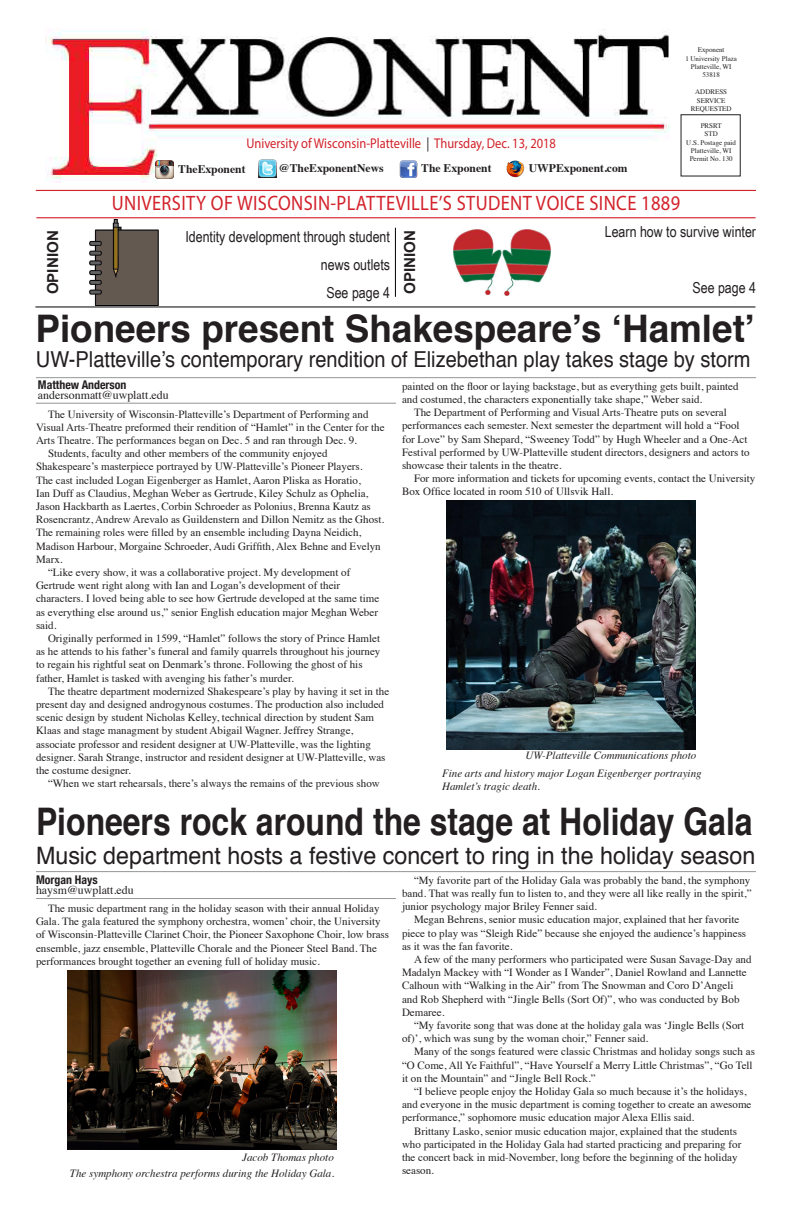
<style>
.page{position:relative;width:792px;height:1224px;background:#fff}
.page>*{position:absolute;margin:0;border:0;box-sizing:border-box;transform-origin:0 0}
.t1{font:700 38px "Helvetica";color:#231f20;scale:.84 1}
.t2{font:700 38px "Helvetica";color:#231f20}
.t3{font:24px "Helvetica";color:#231f20}
.t4{font:22px "Helvetica";color:#231f20;scale:.91 1}
.Headlines{font:20.9px "Myriad Pro";letter-spacing:.02em;color:#d3222b;scale:.88 1}
.t5{font:15.2px/28px "Arial Narrow";color:#231f20;text-align:right}
.t6{font:700 15.2px "Arial";color:#231f20}
.Headlines-2{font:14.1px "Myriad Pro";color:#d1232a;scale:.88 1}
.t7{font:12px "Times";color:#231f20}
.t8{font:700 condensed 12px "Helvetica Neue";color:#231f20}
.t9{font:700 11.7px "Times";color:#231f20}
.t10{font:11px/13.2px "Times";color:#231f20}
.t11{font:italic 11px/13.2px "Times";color:#231f20}
.t12{font:7px/8.4px "Times";color:#231f20;text-align:center}
.s1{color:#231f20}
</style>
<div class="page">
<img style="left:46px;top:29px;width:624px;height:154px">
<div style="left:681px;top:114px;width:60px;height:63px;border:1px solid #231f20"></div>
<img style="left:259px;top:159px;width:18px;height:18px">
<img style="left:399px;top:160px;width:18px;height:17px">
<img style="left:507px;top:160px;width:18px;height:18px">
<img style="left:156px;top:160px;width:18px;height:19px">
<hr style="left:36px;top:190px;width:720px;height:1px;background:#d1232a">
<hr style="left:36px;top:217px;width:720px;height:1px;background:#d1232a">
<hr style="left:395px;top:228px;width:1px;height:69px;background:#000">
<hr style="left:35px;top:307px;width:720px;height:1px;background:#000">
<hr style="left:36px;top:377px;width:720px;height:1px;background:#939598">
<hr style="left:36px;top:403px;width:360px;height:1px;background:#939598">
<hr style="left:36px;top:898px;width:360px;height:1px;background:#939598">
<hr style="left:36px;top:871px;width:720px;height:1px;background:#939598">
<img style="left:68px;top:971px;width:268px;height:179px">
<img style="left:89px;top:219px;width:69px;height:86px">
<img style="left:454px;top:229px;width:97px;height:67px">
<img style="left:446px;top:501px;width:249px;height:248px">
<p class="t12" style="left:698px;top:45px;width:28px">Exponent</p>
<p class="t12" style="left:685px;top:54px;width:53px">1 University Plaza</p>
<p class="t12" style="left:691px;top:62px;width:42px">Platteville, WI</p>
<p class="t12" style="left:702px;top:70px;width:19px">53818</p>
<p class="t12" style="left:695px;top:87px;width:33px">ADDRESS</p>
<p class="t12" style="left:697px;top:96px;width:30px">SERVICE</p>
<p class="t12" style="left:691px;top:104px;width:42px">REQUESTED</p>
<p class="t12" style="left:701px;top:121px;width:22px">PRSRT</p>
<p class="t12" style="left:686px;top:129px;width:51px">STD<br>U.S. Postage paid</p>
<p class="t12" style="left:691px;top:146px;width:42px">Platteville, WI</p>
<p class="t12" style="left:690px;top:154px;width:44px">Permit No. 130</p>
<p class="Headlines-2" style="left:246px;top:135px;width:353px">University of Wisconsin-Platteville <span class="s1">|</span> Thursday, Dec. 13, 2018</p>
<p class="t9" style="left:279px;top:157px;width:106px">@TheExponentNews</p>
<p class="t9" style="left:421px;top:156px;width:72px">The Exponent</p>
<p class="t9" style="left:529px;top:157px;width:100px">UWPExponent.com</p>
<p class="Headlines" style="left:112px;top:190px;width:647px">UNIVERSITY OF WISCONSIN-PLATTEVILLE’S STUDENT VOICE SINCE 1889</p>
<p class="t9" style="left:178px;top:158px;width:69px">TheExponent</p>
<p class="t6" style="left:43px;top:294px;width:66px;rotate:-90deg">OPINION</p>
<p class="t6" style="left:400px;top:294px;width:66px;rotate:-90deg">OPINION</p>
<p class="t5" style="left:605px;top:217px;width:153px">Learn how to survive winter</p>
<p class="t5" style="left:185px;top:222px;width:206px">Identity development through student news outlets</p>
<p class="t5" style="left:326px;top:278px;width:65px">See page 4</p>
<p class="t2" style="left:35px;top:298px;width:721px">Pioneers present Shakespeare’s ‘Hamlet’</p>
<p class="t4" style="left:36px;top:342px;width:787px">UW-Platteville’s contemporary rendition of Elizebethan play takes stage by storm</p>
<p class="t5" style="left:693px;top:273px;width:65px">See page 4</p>
<p class="t8" style="left:38px;top:375px;width:90px">Matthew Anderson</p>
<p class="t7" style="left:38px;top:384px;width:132px">andersonmatt@uwplatt.edu</p>
<p class="t10" style="left:36px;top:406px;width:350px;text-indent:12px">The University of Wisconsin-Platteville’s Department of Performing and<br>Visual Arts-Theatre preformed their rendition of “Hamlet” in the Center for the<br>Arts Theatre. The performances began on Dec. 5 and ran through Dec. 9.</p>
<p class="t10" style="left:36px;top:446px;width:350px;text-indent:12px">Students, faculty and other members of the community enjoyed Shakespeare’s masterpiece portrayed by UW-Platteville’s Pioneer Players.<br>The cast included Logan Eigenberger as Hamlet, Aaron Pliska as Horatio,<br>Ian Duff as Claudius, Meghan Weber as Gertrude, Kiley Schulz as Ophelia, Jason Hackbarth as Laertes, Corbin Schroeder as Polonius, Brenna Kautz as Rosencrantz, Andrew Arevalo as Guildenstern and Dillon Nemitz as the Ghost.<br>The remaining roles were filled by an ensemble including Dayna Neidich, Madison Harbour, Morgaine Schroeder, Audi Griffith, Alex Behne and Evelyn Marx.</p>
<p class="t10" style="left:36px;top:565px;width:345px;text-indent:12px">“Like every show, it was a collaborative project. My development of Gertrude went right along with Ian and Logan’s development of their characters. I loved being able to see how Gertrude developed at the same time as everything else around us,” senior English education major Meghan Weber said.</p>
<p class="t10" style="left:36px;top:631px;width:346px;text-indent:12px">Originally performed in 1599, “Hamlet” follows the story of Prince Hamlet as he attends to his father’s funeral and family quarrels throughout his journey to regain his rightful seat on Denmark’s throne. Following the ghost of his father, Hamlet is tasked with avenging his father’s murder.</p>
<p class="t10" style="left:36px;top:684px;width:355px;text-indent:12px">The theatre department modernized Shakespeare’s play by having it set in the present day and designed androgynous costumes. The production also included scenic design by student Nicholas Kelley, technical direction by student Sam Klaas and stage managment by student Abigail Wagner. Jeffrey Strange, associate professor and resident designer at UW-Platteville, was the lighting designer. Sarah Strange, instructor and resident designer at UW-Platteville, was the costume designer.</p>
<p class="t10" style="left:48px;top:776px;width:333px">“When we start rehearsals, there’s always the remains of the previous show</p>
<p class="t10" style="left:402px;top:379px;width:338px">painted on the floor or laying backstage, but as everything gets built, painted and costumed, the characters exponentially take shape,” Weber said.</p>
<p class="t10" style="left:402px;top:405px;width:349px;text-indent:12px">The Department of Performing and Visual Arts-Theatre puts on several performances each semester. Next semester the department will hold a “Fool for Love” by Sam Shepard, “Sweeney Todd” by Hugh Wheeler and a One-Act Festival performed by UW-Platteville student directors, designers and actors to showcase their talents in the theatre.</p>
<p class="t10" style="left:402px;top:471px;width:355px;text-indent:12px">For more information and tickets for upcoming events, contact the University<br>Box Office located in room 510 of Ullsvik Hall.</p>
<p class="t11" style="left:526px;top:748px;width:172px">UW-Platteville Communications photo</p>
<p class="t11" style="left:442px;top:766px;width:261px">Fine arts and history major Logan Eigenberger portraying<br>Hamlet’s tragic death.</p>
<p class="t1" style="left:36px;top:791px;width:855px">Pioneers rock around the stage at Holiday Gala</p>
<p class="t3" style="left:36px;top:837px;width:721px">Music department hosts a festive concert to ring in the holiday season</p>
<p class="t8" style="left:36px;top:869px;width:63px">Morgan Hays</p>
<p class="t7" style="left:36px;top:878px;width:99px">haysm@uwplatt.edu</p>
<p class="t10" style="left:36px;top:901px;width:355px;text-indent:12px">The music department rang in the holiday season with their annual Holiday Gala. The gala featured the symphony orchestra, women’ choir, the University of Wisconsin-Platteville Clarinet Choir, the Pioneer Saxophone Choir, low brass ensemble, jazz ensemble, Platteville Chorale and the Pioneer Steel Band. The performances brought together an evening full of holiday music.</p>
<p class="t11" style="left:242px;top:1150px;width:93px">Jacob Thomas photo</p>
<p class="t11" style="left:70px;top:1166px;width:266px">The symphony orchestra performs during the Holiday Gala.</p>
<p class="t10" style="left:402px;top:873px;width:351px;text-align:justify;text-indent:12px">“My favorite part of the Holiday Gala was probably the band, the symphony band. That was really fun to listen to, and they were all like really in the spirit,” junior psychology major Briley Fenner said.</p>
<p class="t10" style="left:402px;top:912px;width:346px;text-indent:12px">Megan Behrens, senior music education major, explained that her favorite piece to play was “Sleigh Ride” because she enjoyed the audience’s happiness as it was the fan favorite.</p>
<p class="t10" style="left:402px;top:952px;width:351px;text-indent:12px">A few of the many performers who participated were Susan Savage-Day and Madalyn Mackey with “I Wonder as I Wander”, Daniel Rowland and Lannette Calhoun with “Walking in the Air” from The Snowman and Coro D’Angeli and Rob Shepherd with “Jingle Bells (Sort Of)”, who was conducted by Bob Demaree.</p>
<p class="t10" style="left:402px;top:1018px;width:344px;text-indent:12px">“My favorite song that was done at the holiday gala was ‘Jingle Bells (Sort of)’, which was sung by the woman choir,” Fenner said.</p>
<p class="t10" style="left:402px;top:1044px;width:354px;text-indent:12px">Many of the songs featured were classic Christmas and holiday songs such as “O Come, All Ye Faithful”, “Have Yourself a Merry Little Christmas”, “Go Tell it on the Mountain” and “Jingle Bell Rock.”</p>
<p class="t10" style="left:402px;top:1084px;width:351px;text-indent:12px">“I believe people enjoy the Holiday Gala so much because it’s the holidays, and everyone in the music department is coming together to create an awesome performance,” sophomore music education major Alexa Ellis said.</p>
<p class="t10" style="left:402px;top:1123px;width:341px;text-indent:12px">Brittany Lasko, senior music education major, explained that the students who participated in the Holiday Gala had started practicing and preparing for the concert back in mid-November, long before the beginning of the holiday season.</p>
</div>
